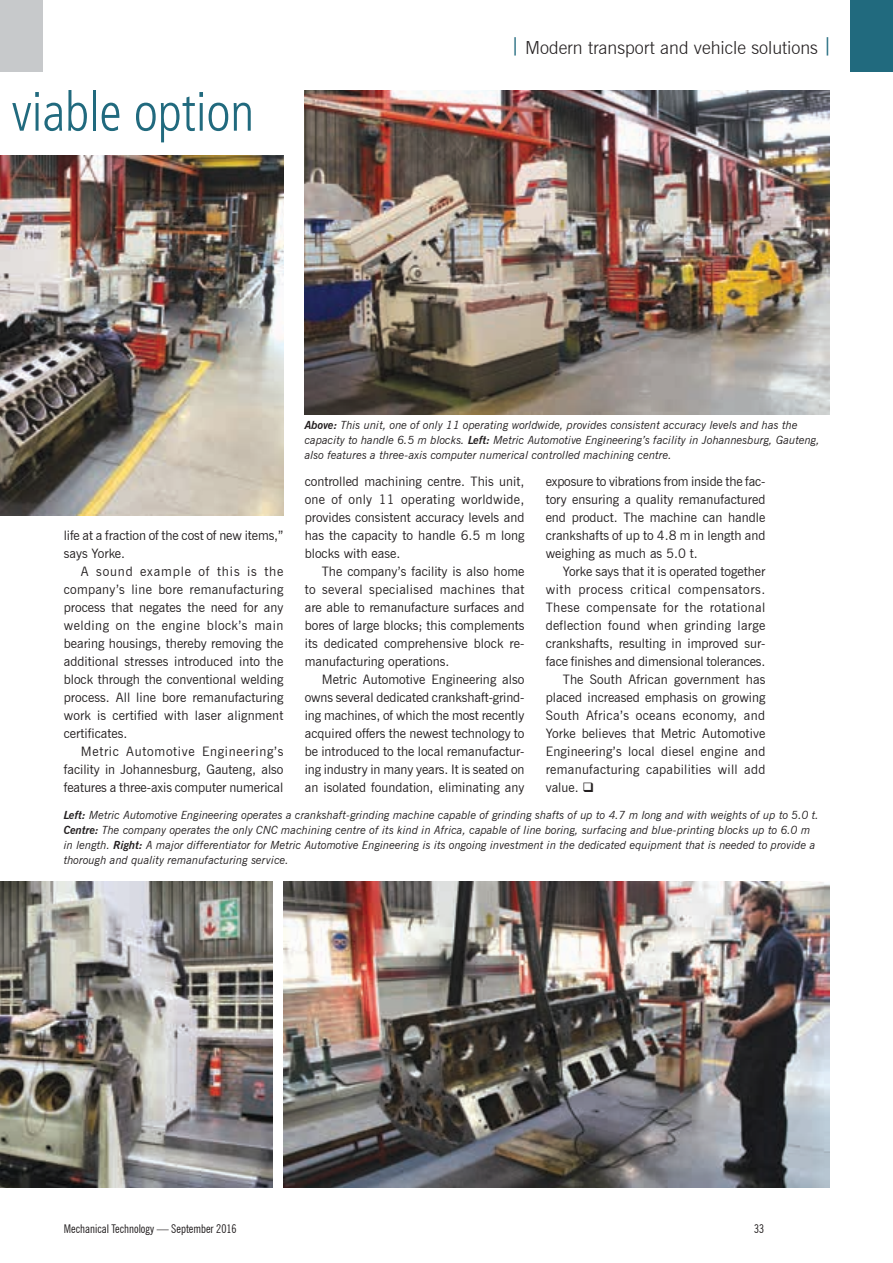
<style>
.page{position:relative;width:893px;height:1263px;background:#fff}
.page>*{position:absolute;margin:0;border:0;box-sizing:border-box;transform-origin:0 0}
.t1{font:300 condensed 54.3px "Frutiger LT Std";color:#216a7e;scale:.95 1}
.t2{font:300 18px "News Gothic BT";color:#231f20}
.t3{font:13.05px/18px "News Gothic BT";color:#231f20;text-align:justify}
.t4{font:13.05px "News Gothic BT";letter-spacing:.02em;color:#231f20}
.t5{font:13.05px "News Gothic BT";letter-spacing:.03em;color:#231f20}
.t6{font:13.05px "News Gothic BT";letter-spacing:.045em;color:#231f20}
.t7{font:13.05px "News Gothic BT";letter-spacing:.025em;color:#231f20}
.t8{font:condensed 12px "News Gothic BT";color:#231f20}
.t9{font:italic 11.25px/15px "News Gothic BT";color:#231f20}
.s1{color:#216a7e}
.s2{font-weight:700}
</style>
<div class="page">
<div style="left:0;top:0;width:43px;height:72px;background:#c7c9cb"></div>
<div style="left:851px;top:0;width:42px;height:72px;background:#216a7e"></div>
<img style="left:0;top:155px;width:283px;height:360px">
<img style="left:283px;top:881px;width:546px;height:306px">
<img style="left:0;top:882px;width:272px;height:306px">
<img style="left:305px;top:90px;width:524px;height:324px">
<h1 class="t1" style="left:12px;top:81px;width:257px">viable option</h1>
<h2 class="t2" style="left:511px;top:37px;width:323px"><span class="s1">⎪</span> Modern transport and vehicle solutions <span class="s1">⎪</span></h2>
<p class="t3" style="left:64px;top:526px;width:221px">life at a fraction of the cost of new items,” says Yorke.</p>
<p class="t3" style="left:64px;top:562px;width:221px;text-indent:17px">A sound example of this is the company’s line bore remanufacturing process that negates the need for any welding on the engine block’s main bearing housings, thereby removing the additional stresses introduced into the block through the conventional welding process. All line bore remanufacturing work is certified with laser alignment certificates.</p>
<p class="t3" style="left:64px;top:742px;width:221px;text-indent:17px">Metric Automotive Engineering’s facility in Johannesburg, Gauteng, also features a three-axis computer numerical</p>
<p class="t9" style="left:305px;top:418px;width:517px"><span class="s2">Above:</span> This unit, one of only 11 operating worldwide, provides consistent accuracy levels and has the capacity to handle 6.5 m blocks. <span class="s2">Left:</span> Metric Automotive Engineering’s facility in Johannesburg, Gauteng, also features a three-axis computer numerical controlled machining centre.</p>
<p class="t3" style="left:305px;top:472px;width:221px">controlled machining centre. This unit, one of only 11 operating worldwide, provides consistent accuracy levels and has the capacity to handle 6.5 m long blocks with ease.</p>
<p class="t3" style="left:305px;top:562px;width:221px;text-indent:17px">The company’s facility is also home to several specialised machines that are able to remanufacture surfaces and bores of large blocks; this complements its dedicated comprehensive block re&shy;manufacturing operations.</p>
<p class="t3" style="left:305px;top:670px;width:221px;text-indent:17px">Metric Automotive Engineering also owns several dedicated crankshaft-grind&shy;ing machines, of which the most recently acquired offers the newest technology to be introduced to the local remanufactur&shy;ing industry in many years. It is seated on an isolated foundation, eliminating any</p>
<p class="t3" style="left:546px;top:472px;width:221px">exposure to vibrations from inside the fac&shy;tory ensuring a quality remanufactured end product. The machine can handle crankshafts of up to 4.8 m in length and weighing as much as 5.0 t.</p>
<p class="t3" style="left:563px;top:562px;width:204px">Yorke says that it is operated together</p>
<p class="t6" style="left:546px;top:581px;width:221px">with process critical compensators.</p>
<p class="t5" style="left:546px;top:599px;width:221px">These compensate for the rotational</p>
<p class="t7" style="left:546px;top:617px;width:221px">deflection found when grinding large</p>
<p class="t3" style="left:546px;top:634px;width:221px">crankshafts, resulting in improved sur-</p>
<p class="t3" style="left:546px;top:652px;width:221px">face finishes and dimensional tolerances.</p>
<p class="t3" style="left:563px;top:670px;width:204px">The South African government has</p>
<p class="t3" style="left:546px;top:688px;width:221px">placed increased emphasis on growing</p>
<p class="t5" style="left:546px;top:707px;width:221px">South Africa’s oceans economy, and</p>
<p class="t3" style="left:546px;top:724px;width:221px">Yorke believes that Metric Automotive</p>
<p class="t4" style="left:546px;top:743px;width:221px">Engineering’s local diesel engine and</p>
<p class="t4" style="left:546px;top:761px;width:221px">remanufacturing capabilities will add</p>
<p class="t3" style="left:546px;top:778px;width:50px">value. ❑</p>
<p class="t9" style="left:64px;top:807px;width:757px"><span class="s2">Left:</span> Metric Automotive Engineering operates a crankshaft-grinding machine capable of grinding shafts of up to 4.7 m long and with weights of up to 5.0 t.<br><span class="s2">Centre:</span> The company operates the only CNC machining centre of its kind in Africa, capable of line boring, surfacing and blue-printing blocks up to 6.0 m in length. <span class="s2">Right:</span> A major differentiator for Metric Automotive Engineering is its ongoing investment in the dedicated equipment that is needed to provide a thorough and quality remanufacturing service.</p>
<p class="t8" style="left:64px;top:1221px;width:174px">Mechanical Technology — September 2016</p>
<p class="t8" style="left:754px;top:1221px;width:12px">33</p>
</div>
